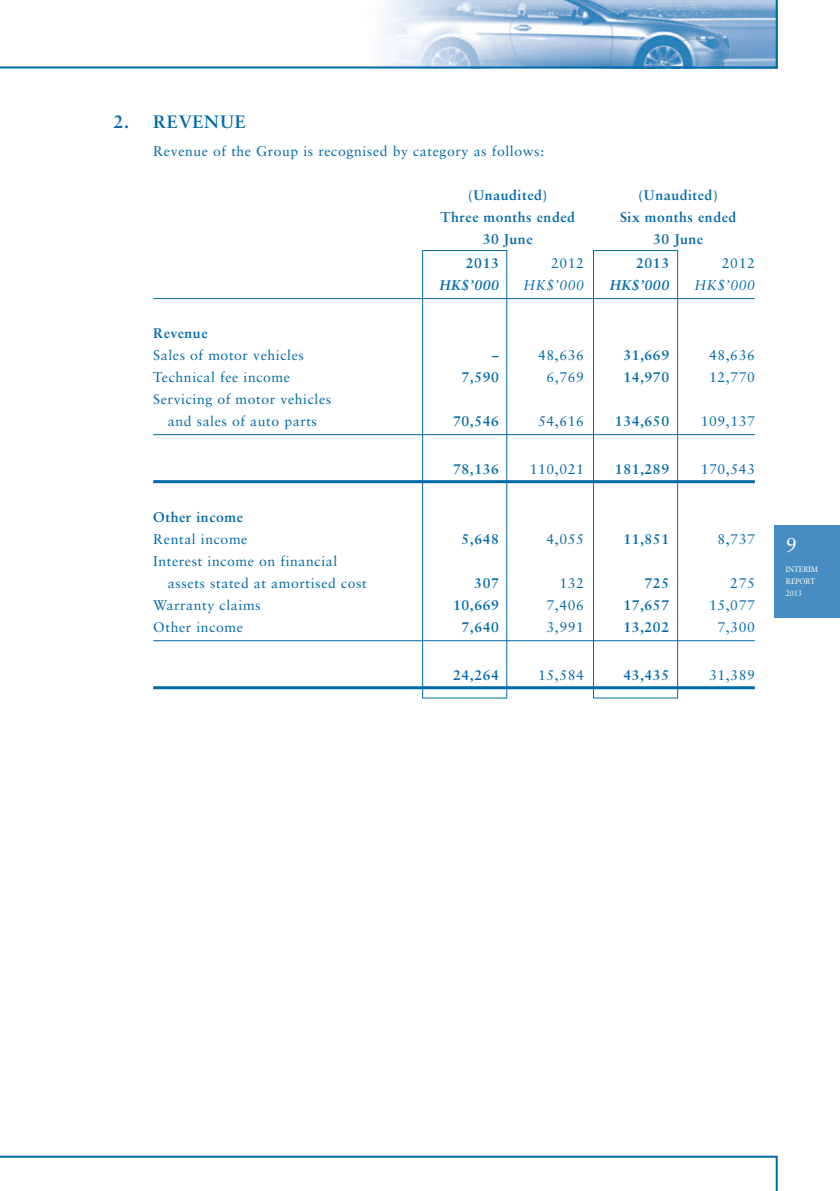
<style>
.page{position:relative;width:840px;height:1191px;background:#fff}
.page>*{position:absolute;margin:0;border:0;box-sizing:border-box;transform-origin:0 0}
.t1{font:700 18px "Sabon LT Std";color:#0069a8}
.t2{font:14px/22px "Sabon LT Std";letter-spacing:.04em;color:#0069a8;text-align:center}
.t3{font:700 14px "Sabon LT Std";letter-spacing:.04em;color:#0069a8}
.t4{font:italic 700 14px "Sabon LT Std";letter-spacing:.04em;color:#0069a8}
.t5{font:italic 14px "Sabon LT Std";letter-spacing:.04em;color:#0069a8}
.t6{font:8px/12px "Sabon LT Std";color:#fff;scale:.9 1}
</style>
<div class="page">
<div style="left:773px;top:525px;width:66px;height:93px;background:#488dc1"></div>
<svg style="left:0;top:1155px;width:777px;height:36px"></svg>
<svg style="left:0;top:0;width:777px;height:68px"></svg>
<hr style="left:153px;top:298px;width:601px;height:1px;background:#0069a8">
<hr style="left:153px;top:434px;width:601px;height:1px;background:#0069a8">
<hr style="left:153px;top:480px;width:601px;height:3px;background:#0069a8">
<hr style="left:153px;top:640px;width:601px;height:1px;background:#0069a8">
<hr style="left:153px;top:686px;width:601px;height:3px;background:#0069a8">
<div style="left:422px;top:250px;width:85px;height:448px;border:1px solid #0069a8"></div>
<div style="left:592px;top:250px;width:85px;height:448px;border:1px solid #0069a8"></div>
<p class="t1" style="left:113px;top:111px;width:68px">2. Revenue</p>
<p class="t2" style="left:153px;top:140px;width:392px">Revenue of the Group is recognised by category as follows:</p>
<p class="t3" style="left:468px;top:186px;width:81px">(Unaudited)</p>
<p class="t3" style="left:638px;top:186px;width:81px">(Unaudited)</p>
<p class="t3" style="left:440px;top:208px;width:136px">Three months ended</p>
<p class="t3" style="left:619px;top:208px;width:118px">Six months ended</p>
<p class="t3" style="left:482px;top:230px;width:51px">30 June</p>
<p class="t3" style="left:652px;top:230px;width:51px">30 June</p>
<p class="t3" style="left:465px;top:254px;width:34px">2013</p>
<p class="t2" style="left:550px;top:252px;width:34px">2012</p>
<p class="t3" style="left:636px;top:254px;width:34px">2013</p>
<p class="t2" style="left:721px;top:252px;width:34px">2012</p>
<p class="t4" style="left:439px;top:277px;width:61px">HK$’000</p>
<p class="t5" style="left:523px;top:277px;width:62px">HK$’000</p>
<p class="t4" style="left:609px;top:277px;width:61px">HK$’000</p>
<p class="t5" style="left:694px;top:277px;width:62px">HK$’000</p>
<p class="t3" style="left:153px;top:324px;width:56px">Revenue</p>
<p class="t2" style="left:153px;top:344px;width:152px">Sales of motor vehicles</p>
<p class="t3" style="left:491px;top:346px;width:8px">–</p>
<p class="t2" style="left:538px;top:344px;width:47px">48,636</p>
<p class="t3" style="left:623px;top:346px;width:47px">31,669</p>
<p class="t2" style="left:708px;top:344px;width:47px">48,636</p>
<p class="t2" style="left:153px;top:366px;width:138px">Technical fee income</p>
<p class="t3" style="left:461px;top:368px;width:39px">7,590</p>
<p class="t2" style="left:546px;top:366px;width:39px">6,769</p>
<p class="t3" style="left:623px;top:368px;width:47px">14,970</p>
<p class="t2" style="left:708px;top:366px;width:47px">12,770</p>
<p class="t2" style="left:153px;top:388px;width:179px">Servicing of motor vehicles and sales of auto parts</p>
<p class="t3" style="left:453px;top:412px;width:47px">70,546</p>
<p class="t2" style="left:538px;top:410px;width:47px">54,616</p>
<p class="t3" style="left:614px;top:412px;width:56px">134,650</p>
<p class="t2" style="left:700px;top:410px;width:56px">109,137</p>
<p class="t3" style="left:453px;top:460px;width:47px">78,136</p>
<p class="t2" style="left:529px;top:458px;width:56px">110,021</p>
<p class="t3" style="left:614px;top:460px;width:56px">181,289</p>
<p class="t2" style="left:700px;top:458px;width:56px">170,543</p>
<p class="t3" style="left:153px;top:508px;width:91px">Other income</p>
<p class="t2" style="left:153px;top:528px;width:96px">Rental income</p>
<p class="t3" style="left:461px;top:530px;width:39px">5,648</p>
<p class="t2" style="left:546px;top:528px;width:39px">4,055</p>
<p class="t3" style="left:623px;top:530px;width:47px">11,851</p>
<p class="t2" style="left:717px;top:528px;width:39px">8,737</p>
<p class="t2" style="left:168px;top:550px;width:200px;text-align:left;text-indent:-15px">Interest income on financial assets stated at amortised cost</p>
<p class="t3" style="left:474px;top:574px;width:26px">307</p>
<p class="t2" style="left:559px;top:572px;width:26px">132</p>
<p class="t3" style="left:644px;top:574px;width:26px">725</p>
<p class="t2" style="left:729px;top:572px;width:26px">275</p>
<p class="t2" style="left:153px;top:594px;width:109px">Warranty claims</p>
<p class="t3" style="left:453px;top:596px;width:47px">10,669</p>
<p class="t2" style="left:546px;top:594px;width:39px">7,406</p>
<p class="t3" style="left:623px;top:596px;width:47px">17,657</p>
<p class="t2" style="left:708px;top:594px;width:47px">15,077</p>
<p class="t2" style="left:153px;top:616px;width:91px">Other income</p>
<p class="t3" style="left:461px;top:618px;width:39px">7,640</p>
<p class="t2" style="left:546px;top:616px;width:39px">3,991</p>
<p class="t3" style="left:623px;top:618px;width:47px">13,202</p>
<p class="t2" style="left:717px;top:616px;width:39px">7,300</p>
<p class="t3" style="left:453px;top:666px;width:47px">24,264</p>
<p class="t2" style="left:538px;top:664px;width:47px">15,584</p>
<p class="t3" style="left:623px;top:666px;width:47px">43,435</p>
<p class="t2" style="left:708px;top:664px;width:47px">31,389</p>
<p class="t6" style="left:785px;top:563px;width:37px">INTERIM<br>REPORT<br>2013</p>
</div>
